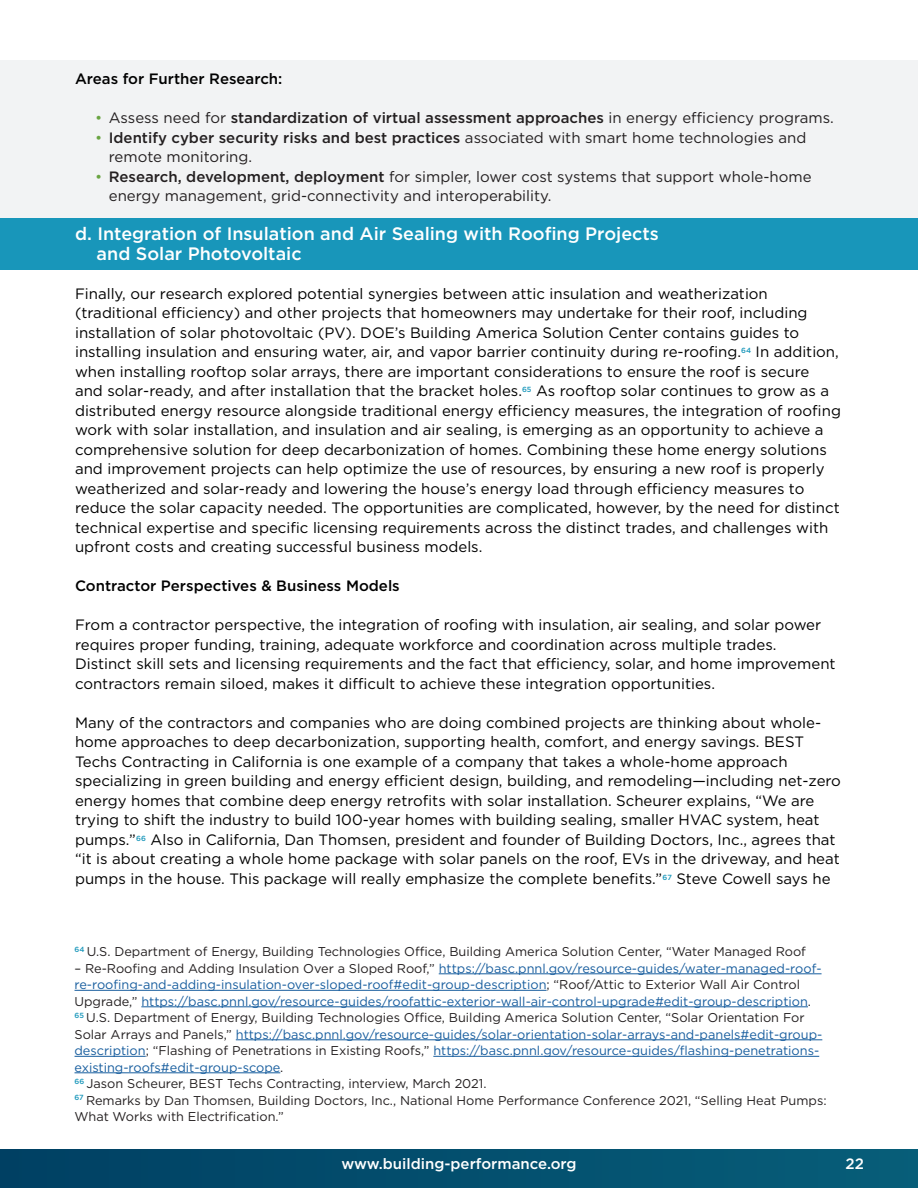
<style>
.page{position:relative;width:918px;height:1188px;background:#fff}
.page>*{position:absolute;margin:0;border:0;box-sizing:border-box;transform-origin:0 0}
.Subtitle{font:500 18px/19.5px "Gotham";color:#fff}
.Paragraph_Style_1{font:15px/19.5px "Gotham";color:#000}
.t1{font:15px/19.5px "Gotham";color:#231f20}
.t2{font:500 15px "Gotham";color:#231f20}
.Paragraph_Style_1-2{font:500 15px "Gotham";color:#000}
.t3{font:500 15px "Gotham";color:#fff}
.Paragraph_Style_1-3{font:12.75px/16.5px "Gotham";color:#175d9e}
.Paragraph_Style_1-4{font:12.75px/16.5px "Gotham";color:#231f20}
.s1{font-weight:400;color:#6aa442}
.s2{font-weight:400}
.s3{color:#6aa442}
.s4{font-weight:500}
.s5{color:#231f20}
</style>
<div class="page">
<div style="left:0;top:1149px;width:918px;height:39px;background:linear-gradient(to right,#004063,#075e79)"></div>
<div style="left:0;top:60px;width:918px;height:157px;background:#f2f3f4"></div>
<div style="left:0;top:218px;width:918px;height:52px;background:#1896ba"></div>
<hr style="left:439px;top:973px;width:383px;height:1px;background:#175d9e">
<hr style="left:75px;top:990px;width:472px;height:1px;background:#175d9e">
<hr style="left:141px;top:1006px;width:667px;height:1px;background:#175d9e">
<hr style="left:236px;top:1039px;width:586px;height:1px;background:#175d9e">
<hr style="left:75px;top:1056px;width:71px;height:1px;background:#175d9e">
<hr style="left:433px;top:1056px;width:386px;height:1px;background:#175d9e">
<hr style="left:75px;top:1072px;width:205px;height:1px;background:#175d9e">
<p class="Paragraph_Style_1-2" style="left:75px;top:69px;width:209px">Areas for Further Research:</p>
<p class="t2" style="left:95px;top:108px;width:740px"><span class="s1">•</span> <span class="s2">Assess need for</span> standardization of virtual assessment approaches <span class="s2">in energy efficiency programs.</span></p>
<p class="t1" style="left:109px;top:127px;width:699px;text-indent:-14px"><span class="s3">•</span> <span class="s4">Identify cyber security risks and best practices</span> associated with smart home technologies and remote monitoring.</p>
<p class="t1" style="left:109px;top:166px;width:704px;text-indent:-14px"><span class="s3">•</span> <span class="s4">Research, development, deployment</span> for simpler, lower cost systems that support whole-home energy management, grid-connectivity and interoperability.</p>
<p class="Subtitle" style="left:97px;top:224px;width:564px;text-indent:-22px">d. Integration of Insulation and Air Sealing with Roofing Projects and Solar Photovoltaic</p>
<p class="Paragraph_Style_1" style="left:75px;top:283px;width:767px">Finally, our research explored potential synergies between attic insulation and weatherization (traditional efficiency) and other projects that homeowners may undertake for their roof, including installation of solar photovoltaic (PV). DOE’s Building America Solution Center contains guides to installing insulation and ensuring water, air, and vapor barrier continuity during re-roofing.<sup>64</sup> In addition, when installing rooftop solar arrays, there are important considerations to ensure the roof is secure and solar-ready, and after installation that the bracket holes.<sup>65</sup> As rooftop solar continues to grow as a distributed energy resource alongside traditional energy efficiency measures, the integration of roofing work with solar installation, and insulation and air sealing, is emerging as an opportunity to achieve a comprehensive solution for deep decarbonization of homes. Combining these home energy solutions and improvement projects can help optimize the use of resources, by ensuring a new roof is properly weatherized and solar-ready and lowering the house’s energy load through efficiency measures to reduce the solar capacity needed. The opportunities are complicated, however, by the need for distinct technical expertise and specific licensing requirements across the distinct trades, and challenges with upfront costs and creating successful business models.</p>
<p class="Paragraph_Style_1-2" style="left:75px;top:576px;width:326px">Contractor Perspectives &amp; Business Models</p>
<p class="Paragraph_Style_1" style="left:75px;top:615px;width:762px">From a contractor perspective, the integration of roofing with insulation, air sealing, and solar power requires proper funding, training, adequate workforce and coordination across multiple trades.<br>Distinct skill sets and licensing requirements and the fact that efficiency, solar, and home improvement contractors remain siloed, makes it difficult to achieve these integration opportunities.</p>
<p class="Paragraph_Style_1" style="left:75px;top:712px;width:767px">Many of the contractors and companies who are doing combined projects are thinking about whole&shy;home approaches to deep decarbonization, supporting health, comfort, and energy savings. BEST Techs Contracting in California is one example of a company that takes a whole-home approach specializing in green building and energy efficient design, building, and remodeling—including net-zero energy homes that combine deep energy retrofits with solar installation. Scheurer explains, “We are trying to shift the industry to build 100-year homes with building sealing, smaller HVAC system, heat pumps.”<sup>66</sup> Also in California, Dan Thomsen, president and founder of Building Doctors, Inc., agrees that “it is about creating a whole home package with solar panels on the roof, EVs in the driveway, and heat pumps in the house. This package will really emphasize the complete benefits.”<sup>67</sup> Steve Cowell says he</p>
<p class="Paragraph_Style_1-4" style="left:75px;top:943px;width:733px"><sup>64</sup> U.S. Department of Energy, Building Technologies Office, Building America Solution Center, “Water Managed Roof</p>
<p class="Paragraph_Style_1-3" style="left:75px;top:960px;width:749px"><span class="s5">– Re-Roofing and Adding Insulation Over a Sloped Roof,”</span> https://basc.pnnl.gov/resource-guides/water-managed-roof&shy;re-roofing-and-adding-insulation-over-sloped-roof#edit-group-description<span class="s5">; “Roof/Attic to Exterior Wall Air Control<br>Upgrade,”</span> https://basc.pnnl.gov/resource-guides/roofattic-exterior-wall-air-control-upgrade#edit-group-description<span class="s5">.</span></p>
<p class="Paragraph_Style_1-3" style="left:75px;top:1009px;width:749px"><sup>65</sup> <span class="s5">U.S. Department of Energy, Building Technologies Office, Building America Solution Center, “Solar Orientation For Solar Arrays and Panels,”</span> https://basc.pnnl.gov/resource-guides/solar-orientation-solar-arrays-and-panels#edit-group&shy;description<span class="s5">; “Flashing of Penetrations in Existing Roofs,”</span> https://basc.pnnl.gov/resource-guides/flashing-penetrations&shy;existing-roofs#edit-group-scope<span class="s5">.</span></p>
<p class="Paragraph_Style_1-4" style="left:75px;top:1075px;width:414px"><sup>66</sup> Jason Scheurer, BEST Techs Contracting, interview, March 2021.</p>
<p class="Paragraph_Style_1-4" style="left:75px;top:1092px;width:754px"><sup>67</sup> Remarks by Dan Thomsen, Building Doctors, Inc., National Home Performance Conference 2021, “Selling Heat Pumps:<br>What Works with Electrification.”</p>
<p class="t3" style="left:341px;top:1154px;width:237px">www.building-performance.org</p>
<p class="t3" style="left:846px;top:1154px;width:20px">22</p>
</div>
